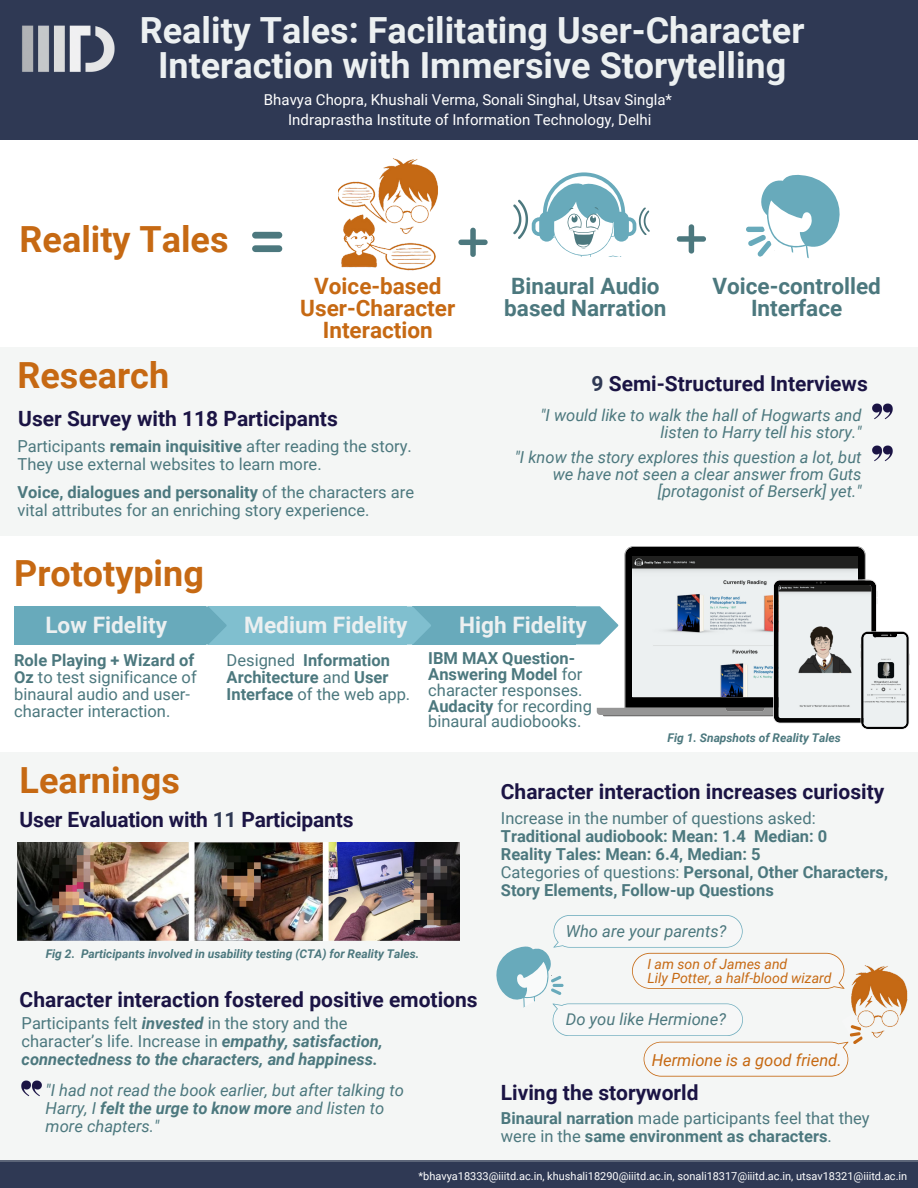
<style>
.page{position:relative;width:918px;height:1188px;background:#fff}
.page>*{position:absolute;margin:0;border:0;box-sizing:border-box;transform-origin:0 0}
.t1{font:700 36px/34.8px "Roboto";color:#ecf0f1;text-align:center}
.t2{font:700 36px "Roboto";color:#c66913}
.t3{font:700 22.65px "Roboto";color:#ecf0f1}
.t4{font:700 22.5px/21.8px "Roboto";color:#4c787e;text-align:center}
.t5{font:700 22.5px/21.8px "Roboto";color:#c66913;text-align:center}
.t6{font:700 21px "Roboto";color:#1b1444}
.t7{font:16.5px/16.8px "Roboto";color:#4c787e}
.t8{font:700 16.5px/18px "Roboto";color:#4c787e}
.t9{font:italic 16.5px/16.8px "Roboto";color:#4c787e;text-align:right}
.t10{font:italic 700 16.5px/18px "Roboto";color:#4c787e}
.t11{font:italic 16.5px "Roboto";color:#c66913}
.t12{font:15px "Roboto";color:#fff}
.t13{font:italic 14.1px "Roboto";color:#c66913}
.t14{font:italic 700 12px "Roboto";color:#4c787e}
.t15{font:10.95px "Roboto";color:#fff}
.s1{font-weight:700}
.s2{color:#2f3954}
.s3{font-weight:400}
.s4{font-weight:700;font-style:italic}
.s5{font-weight:400;font-style:normal}
</style>
<div class="page">
<div style="left:0;top:0;width:918px;height:140px;background:#2f3954"></div>
<div style="left:0;top:347px;width:918px;height:188px;background:#f4f6f5"></div>
<img style="left:872px;top:403px;width:21px;height:17px">
<div style="left:0;top:1162px;width:918px;height:26px;background:#2f3954"></div>
<img style="left:872px;top:445px;width:21px;height:17px">
<div style="left:0;top:752px;width:918px;height:410px;background:#f4f6f5"></div>
<img style="left:18px;top:842px;width:442px;height:98px">
<img style="left:15px;top:17px;width:108px;height:63px">
<img style="left:22px;top:1080px;width:20px;height:17px">
<svg style="left:458px;top:228px;width:30px;height:29px"></svg>
<img style="left:338px;top:158px;width:100px;height:113px">
<div style="left:208px;top:606px;width:199px;height:39px;background:#80bfcf"></div>
<div style="left:412px;top:606px;width:164px;height:39px;background:#68aabb"></div>
<div style="left:14px;top:606px;width:213px;height:39px;background:#68aabb"></div>
<svg style="left:407px;top:606px;width:24px;height:39px"></svg>
<svg style="left:576px;top:547px;width:334px;height:182px"></svg>
<img style="left:794px;top:617px;width:58px;height:61px">
<svg style="left:514px;top:172px;width:136px;height:85px"></svg>
<svg style="left:677px;top:174px;width:163px;height:85px"></svg>
<img style="left:863px;top:965px;width:45px;height:73px">
<svg style="left:451px;top:915px;width:412px;height:161px"></svg>
<svg style="left:252px;top:231px;width:31px;height:22px"></svg>
<p class="t1" style="left:140px;top:13px;width:666px">Reality Tales: Facilitating User-Character<br>Interaction with Immersive Storytelling</p>
<p class="t12" style="left:264px;top:91px;width:410px">Bhavya Chopra, Khushali Verma, Sonali Singhal, Utsav Singla*</p>
<p class="t12" style="left:288px;top:111px;width:365px">Indraprastha Institute of Information Technology, Delhi</p>
<p class="t2" style="left:20px;top:218px;width:210px">Reality Tales</p>
<p class="t2" style="left:18px;top:355px;width:153px">Research</p>
<p class="t5" style="left:314px;top:276px;width:129px">Voice-based</p>
<p class="t5" style="left:300px;top:297px;width:156px">User-Character<br>Interaction</p>
<p class="t6" style="left:18px;top:406px;width:321px">User Survey with 118 Participants</p>
<p class="t7" style="left:18px;top:437px;width:396px;line-height:18px">Participants <span class="s1">remain inquisitive</span> after reading the story.<br>They use external websites to learn more.</p>
<p class="t7" style="left:18px;top:483px;width:398px;line-height:18px"><span class="s1">Voice, dialogues and personality</span> of the characters are vital attributes for an enriching story experience.</p>
<p class="t2" style="left:14px;top:552px;width:191px">Prototyping</p>
<p class="t4" style="left:504px;top:276px;width:164px">Binaural Audio based Narration</p>
<p class="t4" style="left:712px;top:276px;width:170px">Voice-controlled</p>
<p class="t4" style="left:751px;top:297px;width:93px">Interface</p>
<p class="t6" style="left:592px;top:372px;width:278px"><span class="s2">9</span> Semi-Structured Interviews</p>
<p class="t9" style="left:540px;top:407px;width:323px">"I would like to walk the hall of Hogwarts and listen to Harry tell his story."</p>
<p class="t9" style="left:515px;top:449px;width:348px">"I know the story explores this question a lot, but we have not seen a clear answer from Guts [protagonist of Berserk] yet."</p>
<p class="t3" style="left:45px;top:612px;width:123px">Low Fidelity</p>
<p class="t3" style="left:244px;top:612px;width:165px">Medium Fidelity</p>
<p class="t7" style="left:14px;top:652px;width:184px"><span class="s1">Role Playing + Wizard of<br>Oz</span> to test significance of binaural audio and user&shy;character interaction.</p>
<p class="t8" style="left:227px;top:652px;width:165px;line-height:16.8px"><span class="s3">Designed</span> Information<br>Architecture <span class="s3">and</span> User</p>
<p class="t7" style="left:227px;top:686px;width:185px"><span class="s1">Interface</span> of the web app.</p>
<p class="t2" style="left:20px;top:760px;width:162px">Learnings</p>
<p class="t6" style="left:20px;top:808px;width:335px">User Evaluation with <span class="s2">11</span> Participants</p>
<p class="t14" style="left:46px;top:947px;width:375px">Fig 2. Participants involved in usability testing (CTA) for Reality Tales.</p>
<p class="t3" style="left:459px;top:612px;width:129px">High Fidelity</p>
<p class="t8" style="left:428px;top:651px;width:156px;line-height:15.8px">IBM MAX Question-<br>Answering Model <span class="s3">for character responses.</span></p>
<p class="t7" style="left:428px;top:698px;width:165px;line-height:15.8px"><span class="s1">Audacity</span> for recording binaural audiobooks.</p>
<p class="t14" style="left:668px;top:730px;width:175px">Fig 1. Snapshots of Reality Tales</p>
<p class="t6" style="left:501px;top:780px;width:385px">Character interaction increases curiosity</p>
<p class="t7" style="left:501px;top:810px;width:316px">Increase in the number of questions asked:</p>
<p class="t8" style="left:501px;top:828px;width:328px">Traditional audiobook: Mean: 1.4 Median: 0</p>
<p class="t8" style="left:501px;top:846px;width:261px">Reality Tales: Mean: 6.4, Median: 5</p>
<p class="t8" style="left:501px;top:864px;width:389px"><span class="s3">Categories of questions:</span> Personal, Other Characters,<br>Story Elements, Follow-up Questions</p>
<p class="t9" style="left:566px;top:923px;width:162px">Who are your parents?</p>
<p class="t13" style="left:647px;top:956px;width:142px">I am son of James and</p>
<p class="t13" style="left:647px;top:970px;width:186px">Lily Potter, a half-blood wizard</p>
<p class="t6" style="left:20px;top:988px;width:460px">Character interaction fostered positive emotions</p>
<p class="t7" style="left:22px;top:1015px;width:327px">Participants felt <span class="s4">invested</span> in the story and the</p>
<p class="t9" style="left:566px;top:1011px;width:162px">Do you like Hermione?</p>
<p class="t10" style="left:22px;top:1032px;width:363px"><span class="s5">character’s life. Increase in</span> empathy, satisfaction, connectedness to the characters, and happiness.</p>
<p class="t11" style="left:652px;top:1050px;width:191px">Hermione is a good friend.</p>
<p class="t9" style="left:46px;top:1081px;width:360px;line-height:18px;text-align:left">"I had not read the book earlier, but after talking to<br>Harry, I <span class="s1">felt the urge to know more</span> and listen to more chapters."</p>
<p class="t6" style="left:501px;top:1080px;width:199px">Living the storyworld</p>
<p class="t8" style="left:501px;top:1109px;width:370px">Binaural narration <span class="s3">made participants feel that they were in the</span> same environment as characters<span class="s3">.</span></p>
<p class="t15" style="left:418px;top:1169px;width:490px">*bhavya18333@iiitd.ac.in, khushali18290@iiitd.ac.in, sonali18317@iiitd.ac.in, utsav18321@iiitd.ac.in</p>
</div>
